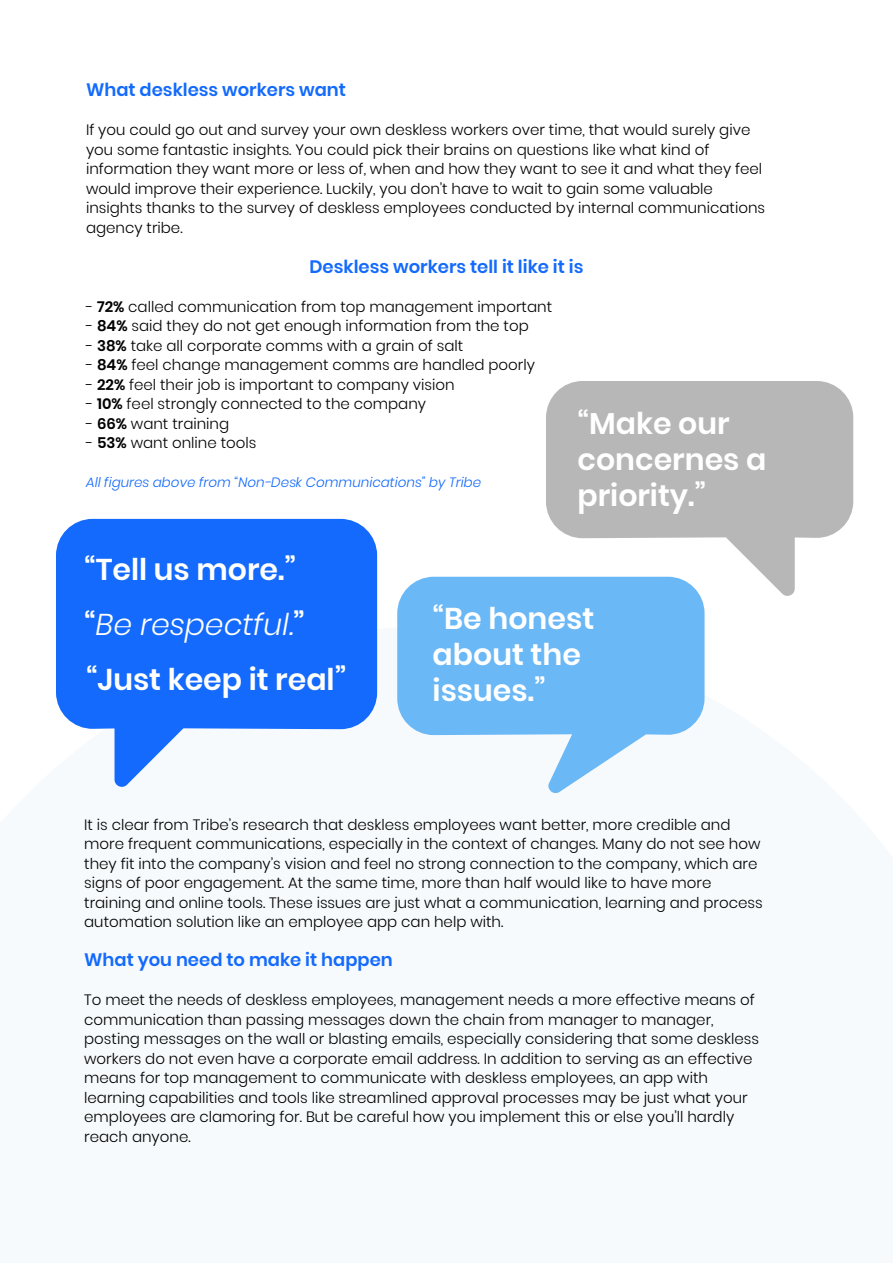
<style>
.page{position:relative;width:893px;height:1263px;background:#fff}
.page>*{position:absolute;margin:0;border:0;box-sizing:border-box;transform-origin:0 0}
.t1{font:600 30px/36px "Poppins";color:#fff}
.t2{font:600 18px "Poppins";color:#136afc}
.t3{font:300 15px/19.5px "Poppins";color:#000}
.t4{font:italic 300 13.5px "Poppins";color:#136afc}
.s1{font-weight:600}
.s2{font-weight:300;font-style:italic}
</style>
<div class="page">
<svg style="left:56px;top:519px;width:321px;height:268px;fill:#136afc"></svg>
<svg style="left:546px;top:381px;width:307px;height:215px;fill:#b7b7b7"></svg>
<svg style="left:397px;top:577px;width:307px;height:217px;fill:#6bb8f7"></svg>
<p class="t2" style="left:86px;top:79px;width:262px">What deskless workers want</p>
<p class="t3" style="left:86px;top:120px;width:681px">If you could go out and survey your own deskless workers over time, that would surely give you some fantastic insights. You could pick their brains on questions like what kind of information they want more or less of, when and how they want to see it and what they feel would improve their experience. Luckily, you don’t have to wait to gain some valuable insights thanks to the survey of deskless employees conducted by internal communications agency tribe.</p>
<p class="t2" style="left:310px;top:256px;width:275px">Deskless workers tell it like it is</p>
<p class="t3" style="left:86px;top:297px;width:468px">- <span class="s1">72%</span> called communication from top management important</p>
<p class="t3" style="left:86px;top:316px;width:444px">- <span class="s1">84%</span> said they do not get enough information from the top</p>
<p class="t3" style="left:86px;top:336px;width:379px">- <span class="s1">38%</span> take all corporate comms with a grain of salt</p>
<p class="t3" style="left:86px;top:355px;width:450px">- <span class="s1">84%</span> feel change management comms are handled poorly</p>
<p class="t3" style="left:86px;top:375px;width:370px">- <span class="s1">22%</span> feel their job is important to company vision</p>
<p class="t3" style="left:86px;top:394px;width:342px">- <span class="s1">10%</span> feel strongly connected to the company</p>
<p class="t3" style="left:86px;top:414px;width:145px">- <span class="s1">66%</span> want training</p>
<p class="t3" style="left:86px;top:433px;width:172px">- <span class="s1">53%</span> want online tools</p>
<p class="t4" style="left:86px;top:475px;width:397px">All figures above from “Non-Desk Communications” by Tribe</p>
<h1 class="t1" style="left:577px;top:406px;width:190px">“Make our concernes a priority.”</h1>
<h1 class="t1" style="left:84px;top:552px;width:213px">“Tell us more.”</h1>
<h1 class="t1" style="left:84px;top:596px;width:264px;line-height:55.7px">“<span class="s2">Be respectful.</span>” “Just keep it real”</h1>
<h1 class="t1" style="left:433px;top:600px;width:163px">“Be honest about the issues.”</h1>
<p class="t3" style="left:84px;top:815px;width:680px">It is clear from Tribe’s research that deskless employees want better, more credible and more frequent communications, especially in the context of changes. Many do not see how they fit into the company’s vision and feel no strong connection to the company, which are signs of poor engagement. At the same time, more than half would like to have more training and online tools. These issues are just what a communication, learning and process automation solution like an employee app can help with.</p>
<p class="t2" style="left:84px;top:949px;width:310px">What you need to make it happen</p>
<p class="t3" style="left:84px;top:990px;width:676px">To meet the needs of deskless employees, management needs a more effective means of communication than passing messages down the chain from manager to manager, posting messages on the wall or blasting emails, especially considering that some deskless workers do not even have a corporate email address. In addition to serving as an effective means for top management to communicate with deskless employees, an app with learning capabilities and tools like streamlined approval processes may be just what your employees are clamoring for. But be careful how you implement this or else you’ll hardly reach anyone.</p>
</div>
